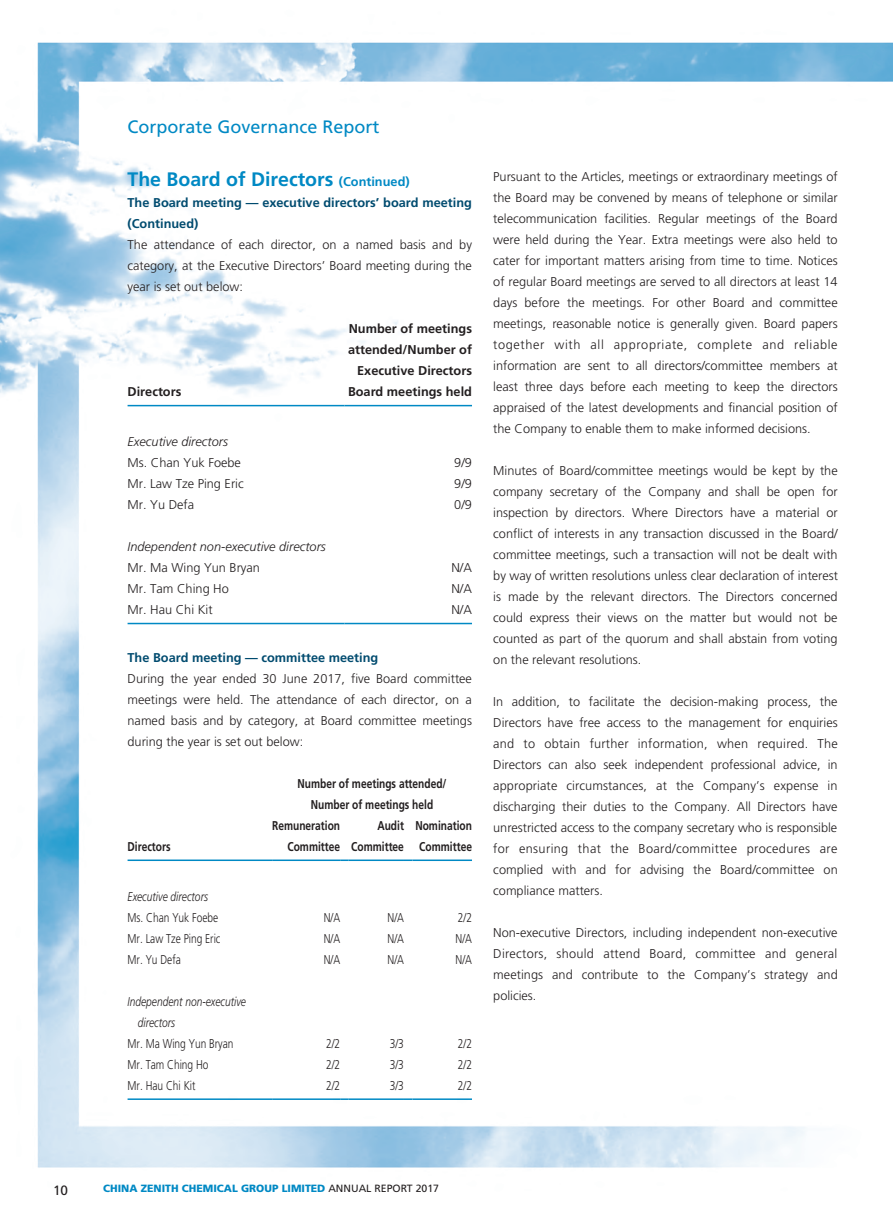
<style>
.page{position:relative;width:893px;height:1212px;background:#fff}
.page>*{position:absolute;margin:0;border:0;box-sizing:border-box;transform-origin:0 0}
.t1{font:700 19.5px "Frutiger LT Std";color:#0089c4}
.t2{font:18px "Frutiger LT Std";color:#0089c4}
.t3{font:13.5px "Frutiger LT Std";color:#231f20}
.t4{font:300 12.75px/21px "Frutiger LT Std";color:#231f20;text-align:justify}
.t5{font:300 12.75px "Frutiger LT Std";color:#231f20;scale:.8 1}
.t6{font:700 12.75px/21px "Frutiger LT Std";color:#231f20;text-align:center;scale:.8 1}
.t7{font:700 12.75px/21px "Frutiger LT Std";color:#004b6f}
.t8{font:700 12.75px/21px "Frutiger LT Std";color:#231f20;text-align:right}
.t9{font:italic 300 12.75px "Frutiger LT Std";color:#231f20}
.t10{font:italic 300 12.75px/21px "Frutiger LT Std";color:#231f20;scale:.8 1}
.t11{font:900 10.5px "Frutiger LT Std";color:#0089c4}
.s1{font-size:12.75px}
.s2{font-weight:400;color:#231f20}
</style>
<div class="page">
<img style="left:0;top:42px;width:893px;height:1126px">
<hr style="left:128px;top:405px;width:216px;height:1px;background:#0089c4">
<hr style="left:344px;top:405px;width:128px;height:1px;background:#0089c4">
<hr style="left:128px;top:623px;width:216px;height:1px;background:#0089c4">
<hr style="left:344px;top:623px;width:128px;height:1px;background:#0089c4">
<hr style="left:128px;top:859px;width:144px;height:2px;background:#0089c4">
<hr style="left:272px;top:859px;width:68px;height:2px;background:#0089c4">
<svg style="left:340px;top:859px;width:9px;height:2px"></svg>
<hr style="left:349px;top:859px;width:55px;height:2px;background:#0089c4">
<svg style="left:404px;top:859px;width:8px;height:2px"></svg>
<hr style="left:412px;top:859px;width:60px;height:2px;background:#0089c4">
<hr style="left:128px;top:1098px;width:144px;height:2px;background:#0089c4">
<hr style="left:272px;top:1098px;width:68px;height:2px;background:#0089c4">
<svg style="left:340px;top:1098px;width:9px;height:2px"></svg>
<hr style="left:349px;top:1098px;width:55px;height:2px;background:#0089c4">
<svg style="left:404px;top:1098px;width:8px;height:2px"></svg>
<hr style="left:412px;top:1098px;width:60px;height:2px;background:#0089c4">
<h2 class="t2" style="left:128px;top:116px;width:254px">Corporate Governance Report</h2>
<h1 class="t1" style="left:128px;top:168px;width:284px">The Board of Directors <span class="s1">(Continued)</span></h1>
<p class="t7" style="left:128px;top:192px;width:346px">The Board meeting — executive directors’ board meeting (Continued)</p>
<p class="t4" style="left:128px;top:235px;width:346px">The attendance of each director, on a named basis and by category, at the Executive Directors’ Board meeting during the year is set out below:</p>
<p class="t8" style="left:128px;top:381px;width:55px">Directors</p>
<p class="t8" style="left:348px;top:318px;width:125px">Number of meetings attended/Number of<br>Executive Directors<br>Board meetings held</p>
<p class="t9" style="left:128px;top:434px;width:102px">Executive directors</p>
<p class="t4" style="left:128px;top:452px;width:115px">Ms. Chan Yuk Foebe</p>
<p class="t4" style="left:454px;top:452px;width:19px">9/9</p>
<p class="t4" style="left:128px;top:473px;width:118px">Mr. Law Tze Ping Eric</p>
<p class="t4" style="left:454px;top:473px;width:19px">9/9</p>
<p class="t4" style="left:128px;top:494px;width:68px">Mr. Yu Defa</p>
<p class="t4" style="left:454px;top:494px;width:19px">0/9</p>
<p class="t9" style="left:128px;top:539px;width:200px">Independent non-executive directors</p>
<p class="t4" style="left:128px;top:557px;width:134px">Mr. Ma Wing Yun Bryan</p>
<p class="t4" style="left:451px;top:557px;width:22px">N/A</p>
<p class="t4" style="left:128px;top:578px;width:103px">Mr. Tam Ching Ho</p>
<p class="t4" style="left:451px;top:578px;width:22px">N/A</p>
<p class="t4" style="left:128px;top:599px;width:87px">Mr. Hau Chi Kit</p>
<p class="t4" style="left:451px;top:599px;width:22px">N/A</p>
<p class="t7" style="left:128px;top:647px;width:252px">The Board meeting — committee meeting</p>
<p class="t4" style="left:128px;top:668px;width:346px">During the year ended 30 June 2017, five Board committee meetings were held. The attendance of each director, on a named basis and by category, at Board committee meetings during the year is set out below:</p>
<p class="t6" style="left:298px;top:773px;width:188px">Number of meetings attended/<br>Number of meetings held</p>
<p class="t6" style="left:128px;top:836px;width:55px">Directors</p>
<p class="t6" style="left:272px;top:815px;width:87px;text-align:right">Remuneration<br>Committee</p>
<p class="t6" style="left:351px;top:815px;width:67px;text-align:right">Audit<br>Committee</p>
<p class="t6" style="left:415px;top:815px;width:72px">Nomination<br>Committee</p>
<p class="t10" style="left:128px;top:886px;width:102px">Executive directors</p>
<p class="t5" style="left:128px;top:910px;width:115px">Ms. Chan Yuk Foebe</p>
<p class="t5" style="left:324px;top:910px;width:22px">N/A</p>
<p class="t5" style="left:388px;top:910px;width:22px">N/A</p>
<p class="t5" style="left:458px;top:910px;width:19px">2/2</p>
<p class="t5" style="left:128px;top:931px;width:118px">Mr. Law Tze Ping Eric</p>
<p class="t5" style="left:324px;top:931px;width:22px">N/A</p>
<p class="t5" style="left:388px;top:931px;width:22px">N/A</p>
<p class="t5" style="left:456px;top:931px;width:22px">N/A</p>
<p class="t5" style="left:128px;top:952px;width:68px">Mr. Yu Defa</p>
<p class="t5" style="left:324px;top:952px;width:22px">N/A</p>
<p class="t5" style="left:388px;top:952px;width:22px">N/A</p>
<p class="t5" style="left:456px;top:952px;width:22px">N/A</p>
<p class="t10" style="left:138px;top:991px;width:137px;text-indent:-10px">Independent non-executive directors</p>
<p class="t5" style="left:128px;top:1036px;width:134px">Mr. Ma Wing Yun Bryan</p>
<p class="t5" style="left:326px;top:1036px;width:19px">2/2</p>
<p class="t5" style="left:390px;top:1036px;width:19px">3/3</p>
<p class="t5" style="left:458px;top:1036px;width:19px">2/2</p>
<p class="t5" style="left:128px;top:1057px;width:103px">Mr. Tam Ching Ho</p>
<p class="t5" style="left:326px;top:1057px;width:19px">2/2</p>
<p class="t5" style="left:390px;top:1057px;width:19px">3/3</p>
<p class="t5" style="left:458px;top:1057px;width:19px">2/2</p>
<p class="t5" style="left:128px;top:1078px;width:87px">Mr. Hau Chi Kit</p>
<p class="t5" style="left:326px;top:1078px;width:19px">2/2</p>
<p class="t5" style="left:390px;top:1078px;width:19px">3/3</p>
<p class="t5" style="left:458px;top:1078px;width:19px">2/2</p>
<p class="t4" style="left:493px;top:166px;width:346px">Pursuant to the Articles, meetings or extraordinary meetings of the Board may be convened by means of telephone or similar telecommunication facilities. Regular meetings of the Board were held during the Year. Extra meetings were also held to cater for important matters arising from time to time. Notices of regular Board meetings are served to all directors at least 14 days before the meetings. For other Board and committee meetings, reasonable notice is generally given. Board papers together with all appropriate, complete and reliable information are sent to all directors/committee members at least three days before each meeting to keep the directors appraised of the latest developments and financial position of the Company to enable them to make informed decisions.</p>
<p class="t4" style="left:493px;top:460px;width:346px">Minutes of Board/committee meetings would be kept by the company secretary of the Company and shall be open for inspection by directors. Where Directors have a material or conflict of interests in any transaction discussed in the Board/ committee meetings, such a transaction will not be dealt with by way of written resolutions unless clear declaration of interest is made by the relevant directors. The Directors concerned could express their views on the matter but would not be counted as part of the quorum and shall abstain from voting on the relevant resolutions.</p>
<p class="t4" style="left:493px;top:691px;width:346px">In addition, to facilitate the decision-making process, the Directors have free access to the management for enquiries and to obtain further information, when required. The Directors can also seek independent professional advice, in appropriate circumstances, at the Company’s expense in discharging their duties to the Company. All Directors have unrestricted access to the company secretary who is responsible for ensuring that the Board/committee procedures are complied with and for advising the Board/committee on compliance matters.</p>
<p class="t4" style="left:493px;top:922px;width:346px">Non-executive Directors, including independent non-executive Directors, should attend Board, committee and general meetings and contribute to the Company’s strategy and policies.</p>
<p class="t3" style="left:53px;top:1182px;width:17px">10</p>
<p class="t11" style="left:103px;top:1182px;width:337px">CHINA ZENITH CHEMICAL GROUP LIMITED <span class="s2">ANNUAL REPORT 2017</span></p>
</div>
